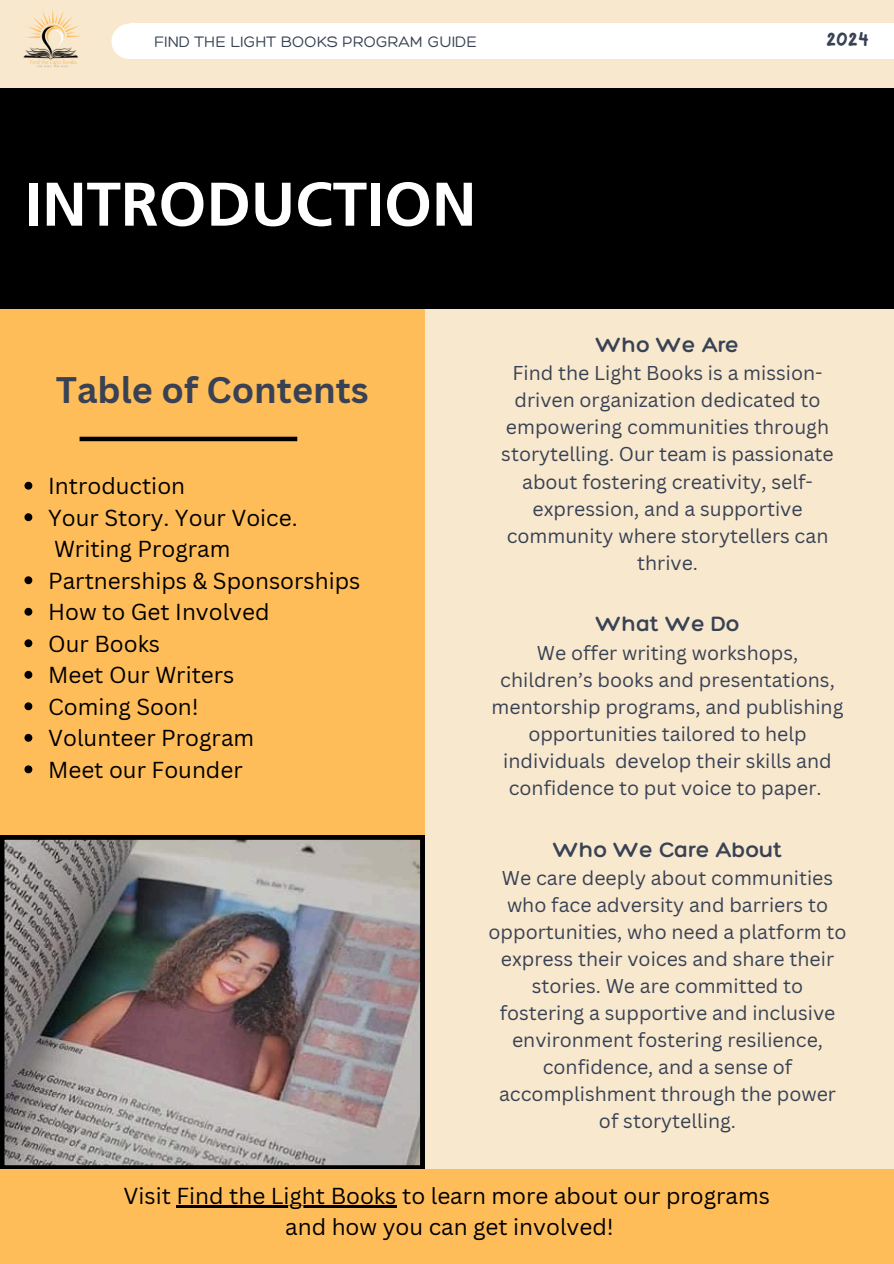
<style>
.page{position:relative;width:894px;height:1264px;background:#fff}
.page>*{position:absolute;margin:0;border:0;box-sizing:border-box;transform-origin:0 0}
.t1{font:700 61.5px "Frutiger LT Pro";color:#fff}
.t2{font:700 36px "Canva Sans";color:#384254}
.t3{font:22.5px "Canva Sans";color:#000}
.t4{font:300 22.5px "Hero";color:#384254}
.t5{font:19.5px/27px "Canva Sans";color:#384254;text-align:center}
.t6{font:300 16.5px "Hero";color:#384254}
.t7{font:16.5px "Lazydog";color:#384254}
</style>
<div class="page">
<div style="left:0;top:0;width:893px;height:1263px;background:#f8e8ce"></div>
<div style="left:0;top:272px;width:424px;height:897px;background:#ffbd59"></div>
<div style="left:80px;top:436px;width:217px;height:5px;background:#000"></div>
<img style="left:0;top:835px;width:424px;height:334px">
<div style="left:0;top:88px;width:893px;height:220px;background:#000"></div>
<svg style="left:24px;top:482px;width:8px;height:7px"></svg>
<svg style="left:24px;top:513px;width:8px;height:8px"></svg>
<svg style="left:24px;top:576px;width:8px;height:8px"></svg>
<svg style="left:24px;top:608px;width:8px;height:7px"></svg>
<svg style="left:24px;top:639px;width:8px;height:8px"></svg>
<svg style="left:24px;top:671px;width:8px;height:7px"></svg>
<svg style="left:24px;top:702px;width:8px;height:8px"></svg>
<svg style="left:24px;top:734px;width:8px;height:7px"></svg>
<svg style="left:24px;top:765px;width:8px;height:8px"></svg>
<div style="left:0;top:1169px;width:893px;height:94px;background:#ffbd59"></div>
<hr style="left:176px;top:1205px;width:220px;height:3px;background:#000">
<div style="left:111px;top:24px;width:35px;height:35px;background:#fff;border-radius:50%"></div>
<div style="left:129px;top:24px;width:764px;height:35px;background:#fff"></div>
<img style="left:23px;top:9px;width:58px;height:58px">
<h4 class="t6" style="left:154px;top:31px;width:324px">FIND THE LIGHT BOOKS PROGRAM GUIDE</h4>
<h3 class="t7" style="left:825px;top:32px;width:44px">2024</h3>
<h2 class="t1" style="left:25px;top:166px;width:452px">INTRODUCTION</h2>
<p class="t2" style="left:56px;top:364px;width:314px">Table of Contents</p>
<p class="t3" style="left:48px;top:470px;width:138px">Introduction</p>
<h3 class="t3" style="left:48px;top:501px;width:251px">Your Story. Your Voice.</h3>
<p class="t3" style="left:54px;top:533px;width:178px">Writing Program</p>
<p class="t3" style="left:48px;top:564px;width:314px">Partnerships &amp; Sponsorships</p>
<p class="t3" style="left:48px;top:596px;width:223px">How to Get Involved</p>
<p class="t3" style="left:48px;top:627px;width:113px">Our Books</p>
<p class="t3" style="left:48px;top:659px;width:188px">Meet Our Writers</p>
<p class="t3" style="left:48px;top:690px;width:152px">Coming Soon!</p>
<p class="t3" style="left:48px;top:722px;width:207px">Volunteer Program</p>
<p class="t3" style="left:48px;top:753px;width:196px">Meet our Founder</p>
<p class="t4" style="left:595px;top:331px;width:145px">Who We Are</p>
<p class="t5" style="left:501px;top:359px;width:334px">Find the Light Books is a mission&shy;driven organization dedicated to empowering communities through storytelling. Our team is passionate about fostering creativity, self&shy;expression, and a supportive community where storytellers can thrive.</p>
<h1 class="t4" style="left:595px;top:610px;width:146px">What We Do</h1>
<h1 class="t5" style="left:491px;top:638px;width:353px">We offer writing workshops, children’s books and presentations, mentorship programs, and publishing opportunities tailored to help individuals develop their skills and confidence to put voice to paper.</h1>
<p class="t4" style="left:552px;top:835px;width:231px">Who We Care About</p>
<p class="t5" style="left:488px;top:863px;width:359px">We care deeply about communities who face adversity and barriers to opportunities, who need a platform to express their voices and share their stories. We are committed to fostering a supportive and inclusive environment fostering resilience, confidence, and a sense of accomplishment through the power of storytelling.</p>
<h4 class="t3" style="left:123px;top:1179px;width:647px">Visit Find the Light Books to learn more about our programs</h4>
<h4 class="t3" style="left:285px;top:1210px;width:330px">and how you can get involved!</h4>
</div>
